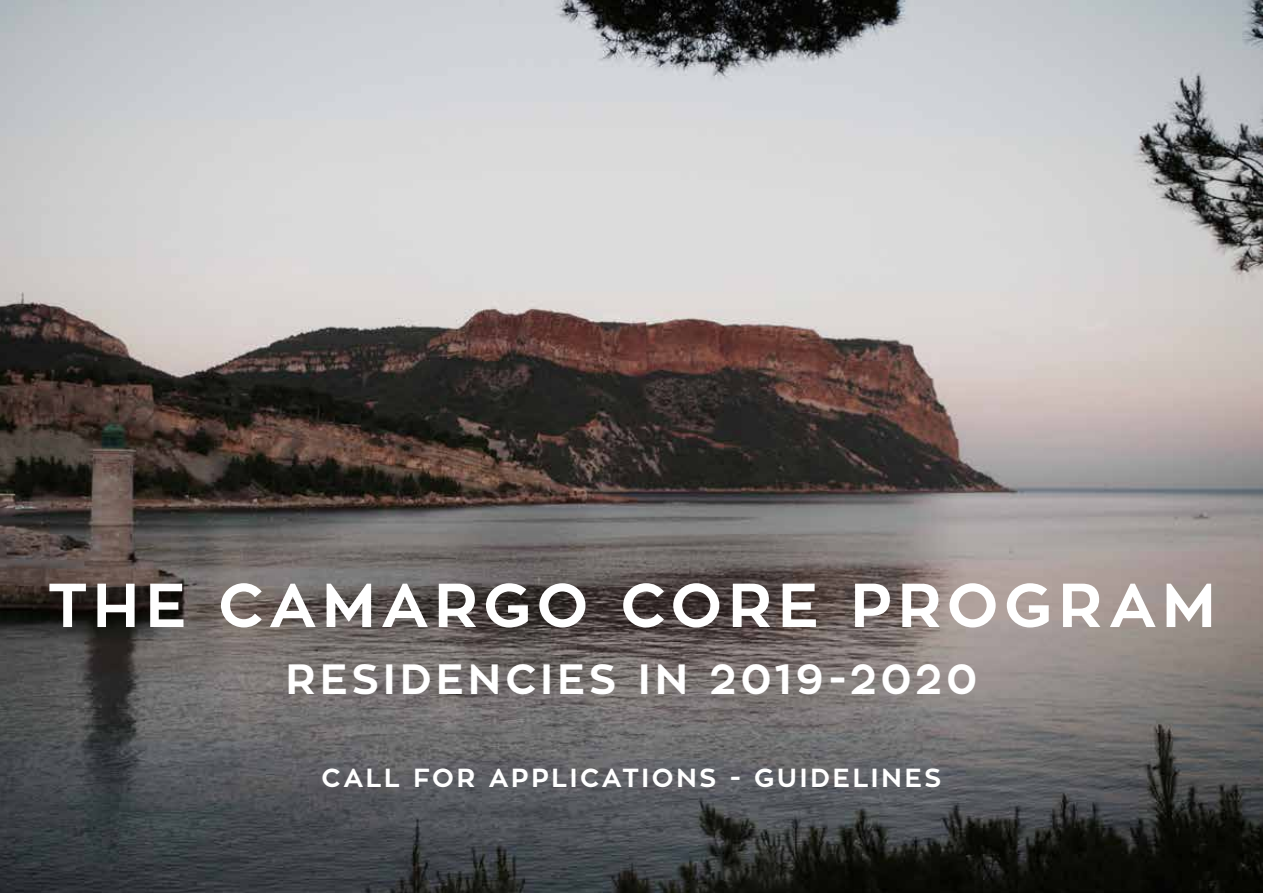
<style>
.page{position:relative;width:1263px;height:893px;background:#fff}
.page>*{position:absolute;margin:0;border:0;box-sizing:border-box;transform-origin:0 0}
.t1{font:700 61.5px "Zona Pro";letter-spacing:.095em;color:#fff}
.t2{font:700 42px "Zona Pro";letter-spacing:.105em;color:#fff}
.t3{font:700 25.95px "Zona Pro";letter-spacing:.105em;color:#fff}
</style>
<div class="page">
<img style="left:0;top:0;width:1263px;height:893px">
<h1 class="t1" style="left:47px;top:565px;width:1170px">THE CAMARGO CORE PROGRAM</h1>
<h2 class="t2" style="left:286px;top:651px;width:693px">RESIDENCIES IN 2019-2020</h2>
<p class="t3" style="left:322px;top:761px;width:621px">CALL FOR APPLICATIONS - GUIDELINES</p>
</div>
